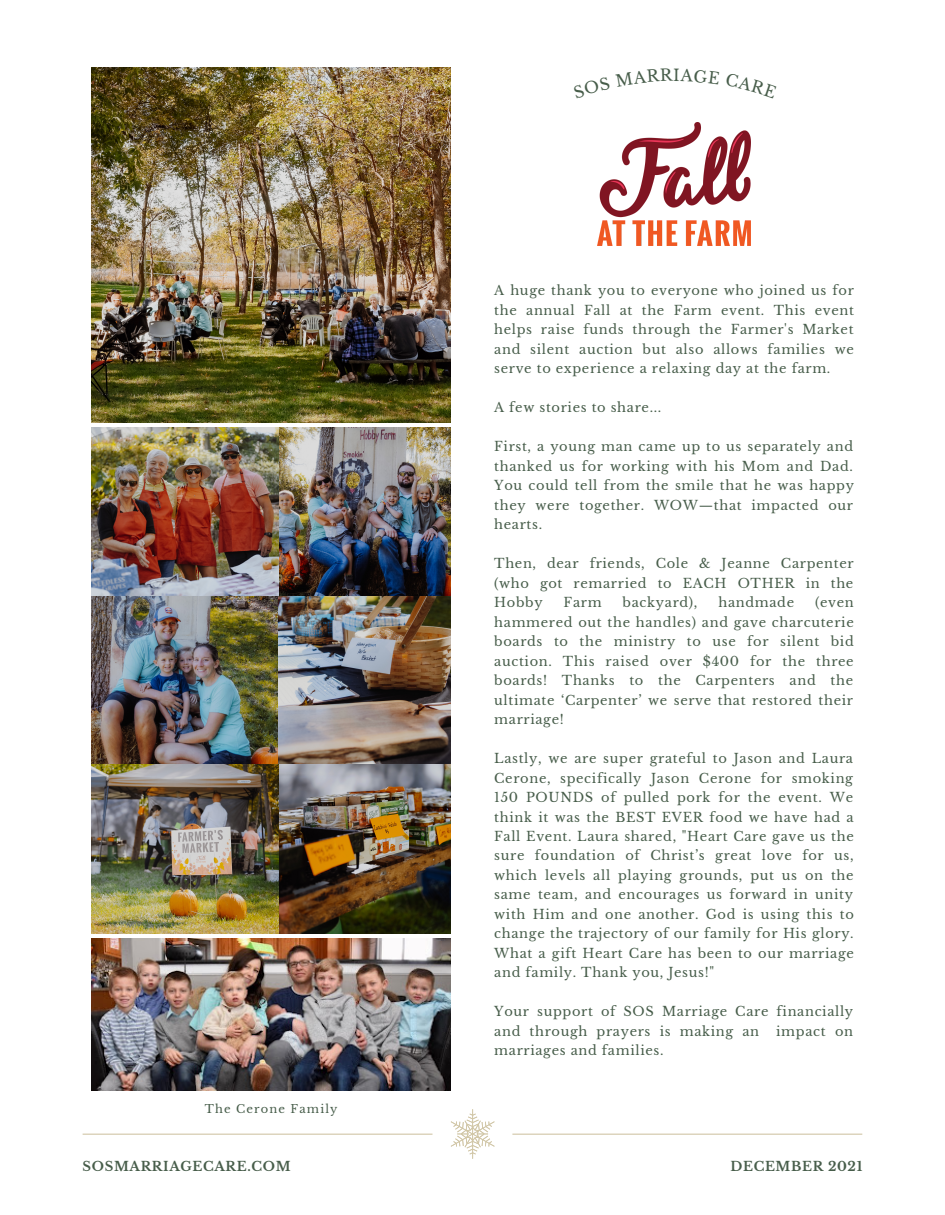
<style>
.page{position:relative;width:945px;height:1215px;background:#fff}
.page>*{position:absolute;margin:0;border:0;box-sizing:border-box;transform-origin:0 0}
.t1{font:15.9px "Libre Baskerville";color:#475d4a}
.t2{font:13.05px/19.5px "Libre Baskerville";letter-spacing:.05em;color:#475d4a;text-align:justify}
.t3{font:700 13.05px "Libre Baskerville";letter-spacing:.05em;color:#475d4a}
.t4{font:11.4px "Libre Baskerville";letter-spacing:.1em;color:#475d4a}
</style>
<div class="page">
<img style="left:92px;top:67px;width:358px;height:356px">
<img style="left:92px;top:427px;width:358px;height:507px">
<img style="left:92px;top:938px;width:358px;height:152px">
<img style="left:598px;top:122px;width:153px;height:123px">
<hr style="left:83px;top:1134px;width:349px;height:1px;background:#d1c6a6">
<hr style="left:512px;top:1134px;width:350px;height:1px;background:#d1c6a6">
<svg style="left:451px;top:1109px;width:44px;height:50px"></svg>
<p class="t1" style="left:673px;top:66px;width:8px">I</p>
<p class="t2" style="left:494px;top:281px;width:361px">A huge thank you to everyone who joined us for the annual Fall at the Farm event. This event helps raise funds through the Farmer's Market and silent auction but also allows families we serve to experience a relaxing day at the farm.</p>
<p class="t2" style="left:494px;top:398px;width:169px">A few stories to share...</p>
<p class="t2" style="left:494px;top:437px;width:361px">First, a young man came up to us separately and thanked us for working with his Mom and Dad.<br>You could tell from the smile that he was happy they were together. WOW—that impacted our hearts.</p>
<p class="t2" style="left:494px;top:554px;width:361px">Then, dear friends, Cole &amp; Jeanne Carpenter (who got remarried to EACH OTHER in the Hobby</p>
<p class="t2" style="left:494px;top:593px;width:361px;text-indent:321px">(even hammered out the handles) and gave charcuterie boards to the ministry to use for silent bid auction. This raised over $400 for the three boards! Thanks to the Carpenters and the ultimate ‘Carpenter’ we serve that restored their marriage!</p>
<p class="t2" style="left:494px;top:749px;width:361px">Lastly, we are super grateful to Jason and Laura Cerone, specifically Jason Cerone for smoking 150 POUNDS of pulled pork for the event. We think it was the BEST EVER food we have had a Fall Event. Laura shared, "Heart Care gave us the sure foundation of Christ’s great love for us, which levels all playing grounds, put us on the same team, and encourages us forward in unity with Him and one another. God is using this to change the trajectory of our family for His glory.<br>What a gift Heart Care has been to our marriage and family. Thank you, Jesus!"</p>
<p class="t2" style="left:494px;top:1002px;width:361px">Your support of SOS Marriage Care financially and through prayers is making an</p>
<p class="t2" style="left:564px;top:593px;width:39px">Farm</p>
<p class="t2" style="left:623px;top:593px;width:76px">backyard),</p>
<p class="t2" style="left:718px;top:593px;width:77px">handmade</p>
<p class="t2" style="left:776px;top:1022px;width:78px">impact on</p>
<p class="t4" style="left:205px;top:1102px;width:134px">The Cerone Family</p>
<p class="t2" style="left:494px;top:1041px;width:171px">marriages and families.</p>
<p class="t3" style="left:83px;top:1158px;width:209px">SOSMARRIAGECARE.COM</p>
<p class="t3" style="left:731px;top:1158px;width:133px">DECEMBER 2021</p>
</div>
